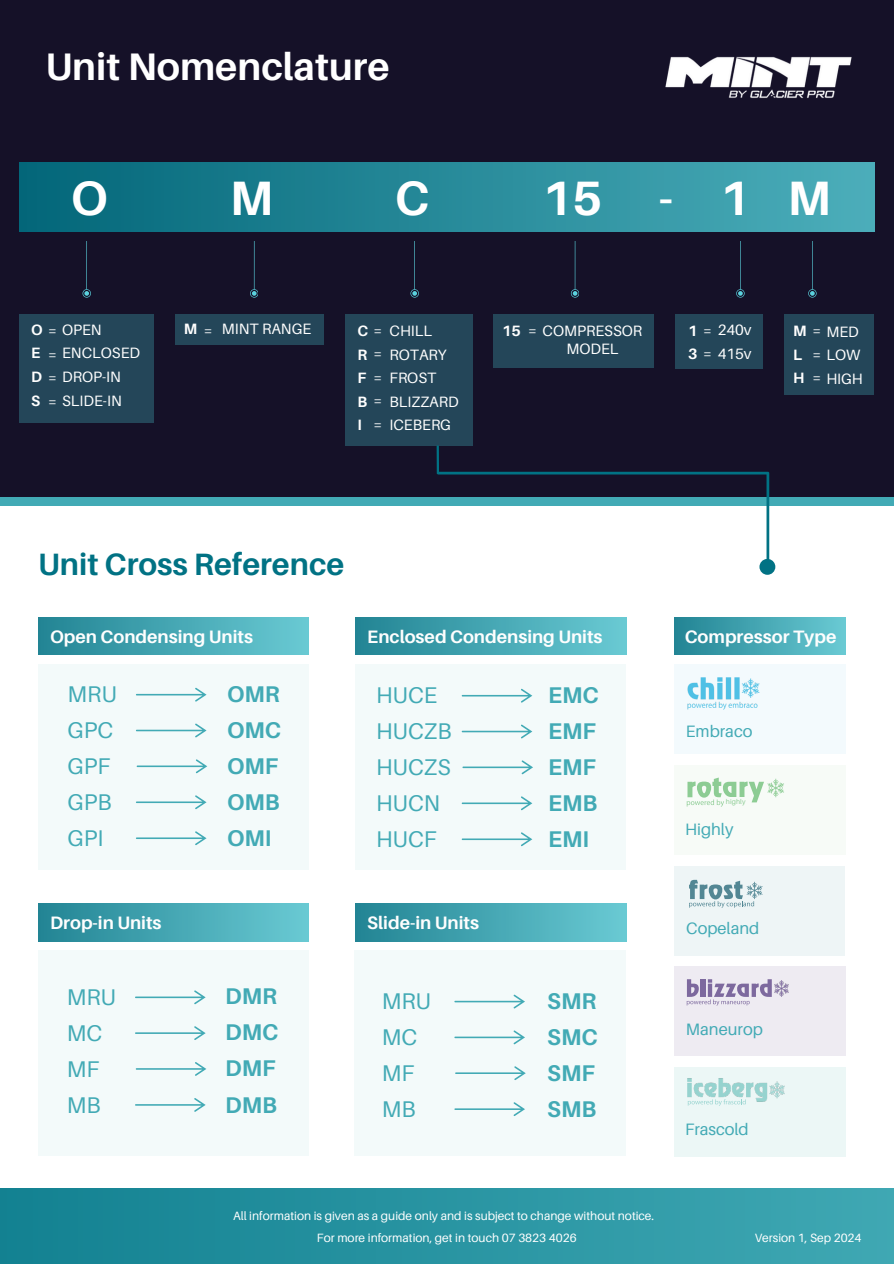
<style>
.page{position:relative;width:894px;height:1264px;background:#fff}
.page>*{position:absolute;margin:0;border:0;box-sizing:border-box;transform-origin:0 0}
.t1{font:700 48.3px "Aileron";color:#fff}
.t2{font:700 38.4px "Aileron";color:#fff}
.t3{font:700 30.9px "Aileron";color:#017284}
.t4{font:22.8px/36px "Aileron";color:#42aab5}
.t5{font:700 22.8px/36px "Aileron";color:#42aab5}
.t6{font:700 18px "Aileron";color:#fefefe}
.t7{font:16.5px "Aileron";color:#42aab5}
.t8{font:15px "Aileron";color:#fff}
.t9{font:700 15px "Aileron";color:#fefefe}
.t10{font:12px "Aileron";color:#fff}
.t11{font:6.9px "Aileron";letter-spacing:.015em;color:#8dcc94}
.s1{font-weight:700;color:#fefefe}
.s2{font-weight:400;color:#fff}
.s3{font-weight:700}
</style>
<div class="page">
<div style="left:0;top:0;width:893px;height:502px;background:#151128"></div>
<div style="left:38px;top:664px;width:271px;height:206px;background:#f3fafa"></div>
<div style="left:355px;top:664px;width:271px;height:206px;background:#f3fafa"></div>
<svg style="left:136px;top:687px;width:70px;height:15px"></svg>
<svg style="left:136px;top:723px;width:70px;height:15px"></svg>
<svg style="left:136px;top:759px;width:71px;height:14px"></svg>
<hr style="left:86px;top:242px;width:1px;height:47px;background:#5bd2de">
<svg style="left:82px;top:289px;width:8px;height:8px"></svg>
<div style="left:19px;top:163px;width:854px;height:69px;background:linear-gradient(to right,#036679,#4caeba)"></div>
<hr style="left:254px;top:242px;width:1px;height:47px;background:#5bd2de">
<svg style="left:250px;top:289px;width:8px;height:8px"></svg>
<hr style="left:414px;top:242px;width:1px;height:47px;background:#5bd2de">
<svg style="left:410px;top:289px;width:8px;height:8px"></svg>
<hr style="left:574px;top:242px;width:1px;height:47px;background:#5bd2de">
<svg style="left:570px;top:289px;width:8px;height:8px"></svg>
<hr style="left:739px;top:242px;width:1px;height:47px;background:#5bd2de">
<svg style="left:736px;top:289px;width:7px;height:8px"></svg>
<div style="left:19px;top:314px;width:135px;height:108px;background:#244659"></div>
<div style="left:175px;top:314px;width:148px;height:31px;background:#244659"></div>
<div style="left:345px;top:314px;width:127px;height:132px;background:#244659"></div>
<div style="left:493px;top:314px;width:161px;height:53px;background:#244659"></div>
<div style="left:675px;top:314px;width:87px;height:54px;background:#244659"></div>
<hr style="left:811px;top:242px;width:1px;height:47px;background:#5bd2de">
<svg style="left:808px;top:289px;width:7px;height:8px"></svg>
<div style="left:783px;top:314px;width:90px;height:81px;background:#244659"></div>
<div style="left:38px;top:950px;width:271px;height:206px;background:#f3fafa"></div>
<div style="left:354px;top:950px;width:272px;height:206px;background:#f3fafa"></div>
<div style="left:0;top:497px;width:893px;height:9px;background:#42aab5"></div>
<div style="left:38px;top:617px;width:271px;height:38px;background:linear-gradient(to right,#228494,#6acad3)"></div>
<div style="left:355px;top:617px;width:271px;height:38px;background:linear-gradient(to right,#228494,#6acad3)"></div>
<div style="left:38px;top:903px;width:271px;height:38px;background:linear-gradient(to right,#228494,#6acad3)"></div>
<div style="left:355px;top:903px;width:271px;height:38px;background:linear-gradient(to right,#228494,#6acad3)"></div>
<svg style="left:136px;top:795px;width:70px;height:14px"></svg>
<svg style="left:136px;top:831px;width:70px;height:14px"></svg>
<svg style="left:461px;top:688px;width:71px;height:15px"></svg>
<svg style="left:461px;top:724px;width:71px;height:15px"></svg>
<svg style="left:462px;top:760px;width:71px;height:14px"></svg>
<svg style="left:461px;top:796px;width:71px;height:14px"></svg>
<svg style="left:461px;top:832px;width:71px;height:14px"></svg>
<svg style="left:135px;top:990px;width:71px;height:14px"></svg>
<svg style="left:135px;top:1026px;width:71px;height:14px"></svg>
<svg style="left:135px;top:1062px;width:71px;height:14px"></svg>
<svg style="left:135px;top:1098px;width:71px;height:14px"></svg>
<svg style="left:454px;top:994px;width:71px;height:15px"></svg>
<svg style="left:454px;top:1030px;width:71px;height:14px"></svg>
<svg style="left:455px;top:1066px;width:70px;height:14px"></svg>
<svg style="left:454px;top:1102px;width:71px;height:14px"></svg>
<div style="left:674px;top:1067px;width:171px;height:89px;background:#ecf7f6"></div>
<svg style="left:687px;top:1102px;width:58px;height:3px"></svg>
<img style="left:687px;top:1078px;width:98px;height:24px">
<div style="left:674px;top:966px;width:171px;height:89px;background:#eeebf2"></div>
<svg style="left:686px;top:979px;width:85px;height:26px"></svg>
<img style="left:774px;top:980px;width:14px;height:16px">
<svg style="left:686px;top:777px;width:99px;height:30px"></svg>
<svg style="left:437px;top:472px;width:338px;height:103px"></svg>
<hr style="left:436px;top:445px;width:3px;height:28px;background:#017284">
<div style="left:674px;top:664px;width:171px;height:89px;background:#f3fafd"></div>
<img style="left:687px;top:677px;width:73px;height:33px">
<div style="left:674px;top:866px;width:171px;height:89px;background:#eef5f6"></div>
<svg style="left:689px;top:879px;width:73px;height:28px"></svg>
<div style="left:674px;top:617px;width:171px;height:38px;background:linear-gradient(to right,#228494,#69cad3)"></div>
<img style="left:655px;top:56px;width:202px;height:125px">
<div style="left:0;top:1188px;width:893px;height:75px;background:linear-gradient(to right,#138191,#3fa8b3)"></div>
<p class="t2" style="left:45px;top:43px;width:345px">Unit Nomenclature</p>
<p class="t1" style="left:71px;top:168px;width:38px">O</p>
<p class="t1" style="left:230px;top:168px;width:45px">M</p>
<p class="t1" style="left:395px;top:168px;width:36px">C</p>
<p class="t1" style="left:542px;top:168px;width:290px">15 -1M</p>
<p class="t8" style="left:31px;top:320px;width:72px"><span class="s1">O</span> = OPEN</p>
<p class="t9" style="left:31px;top:344px;width:11px">E</p>
<p class="t8" style="left:31px;top:367px;width:91px"><span class="s1">D</span> = DROP-IN</p>
<p class="t9" style="left:31px;top:391px;width:11px">S</p>
<p class="t8" style="left:48px;top:344px;width:93px">= ENCLOSED</p>
<p class="t8" style="left:48px;top:391px;width:75px">= SLIDE-IN</p>
<p class="t9" style="left:184px;top:320px;width:15px">M</p>
<p class="t8" style="left:222px;top:320px;width:91px">MINT RANGE</p>
<p class="t9" style="left:357px;top:322px;width:26px">C <span class="s2">=</span></p>
<p class="t9" style="left:357px;top:345px;width:26px">R <span class="s2">=</span></p>
<p class="t9" style="left:357px;top:368px;width:10px">F</p>
<p class="t9" style="left:357px;top:392px;width:26px">B <span class="s2">=</span></p>
<p class="t9" style="left:357px;top:415px;width:6px">I</p>
<p class="t8" style="left:204px;top:322px;width:10px">=</p>
<p class="t8" style="left:373px;top:368px;width:10px">=</p>
<p class="t8" style="left:373px;top:415px;width:10px">=</p>
<p class="t8" style="left:389px;top:322px;width:44px">CHILL</p>
<p class="t8" style="left:389px;top:345px;width:59px">ROTARY</p>
<p class="t8" style="left:389px;top:368px;width:48px">FROST</p>
<p class="t8" style="left:389px;top:392px;width:71px">BLIZZARD</p>
<p class="t8" style="left:389px;top:415px;width:63px">ICEBERG</p>
<p class="t9" style="left:502px;top:321px;width:20px">15</p>
<p class="t8" style="left:688px;top:321px;width:65px"><span class="s3">1</span> = 240v</p>
<p class="t8" style="left:688px;top:344px;width:65px"><span class="s3">3</span> = 415v</p>
<p class="t8" style="left:528px;top:321px;width:115px">= COMPRESSOR</p>
<p class="t8" style="left:566px;top:339px;width:54px">MODEL</p>
<p class="t8" style="left:792px;top:322px;width:67px"><span class="s1">M</span> = MED</p>
<p class="t9" style="left:792px;top:345px;width:11px">L</p>
<p class="t9" style="left:792px;top:368px;width:13px">H</p>
<p class="t8" style="left:812px;top:345px;width:49px">= LOW</p>
<p class="t8" style="left:812px;top:369px;width:52px">= HIGH</p>
<p class="t3" style="left:38px;top:544px;width:307px">Unit Cross Reference</p>
<h2 class="t6" style="left:50px;top:625px;width:204px">Open Condensing Units</h2>
<h5 class="t6" style="left:367px;top:625px;width:237px">Enclosed Condensing Units</h5>
<p class="t4" style="left:68px;top:675px;width:51px">MRU<br>GPC<br>GPF<br>GPB<br>GPI</p>
<p class="t5" style="left:227px;top:675px;width:56px">OMR<br>OMC<br>OMF<br>OMB<br>OMI</p>
<p class="t4" style="left:376px;top:676px;width:77px">HUCE<br>HUCZB<br>HUCZS<br>HUCN<br>HUCF</p>
<p class="t5" style="left:548px;top:676px;width:52px">EMC<br>EMF<br>EMF<br>EMB<br>EMI</p>
<h1 class="t6" style="left:50px;top:912px;width:113px">Drop-in Units</h1>
<p class="t6" style="left:367px;top:912px;width:113px">Slide-in Units</p>
<p class="t4" style="left:67px;top:978px;width:51px">MRU<br>MC<br>MF<br>MB</p>
<p class="t5" style="left:225px;top:977px;width:55px">DMR<br>DMC<br>DMF<br>DMB</p>
<h5 class="t4" style="left:382px;top:982px;width:51px">MRU<br>MC<br>MF<br>MB</h5>
<p class="t5" style="left:547px;top:982px;width:52px">SMR<br>SMC<br>SMF<br>SMB</p>
<h6 class="t10" style="left:233px;top:1208px;width:422px">All information is given as a guide only and is subject to change without notice.</h6>
<h6 class="t10" style="left:317px;top:1230px;width:261px">For more information, get in touch 07 3823 4026</h6>
<p class="t6" style="left:684px;top:625px;width:153px">Compressor Type</p>
<p class="t7" style="left:685px;top:720px;width:68px">Embraco</p>
<p class="t11" style="left:725px;top:797px;width:21px">highly</p>
<p class="t7" style="left:684px;top:819px;width:50px">Highly</p>
<p class="t7" style="left:686px;top:918px;width:75px">Copeland</p>
<p class="t7" style="left:685px;top:1019px;width:78px">Maneurop</p>
<p class="t7" style="left:684px;top:1119px;width:65px">Frascold</p>
<h4 class="t10" style="left:754px;top:1230px;width:108px">Version 1, Sep 2024</h4>
</div>
